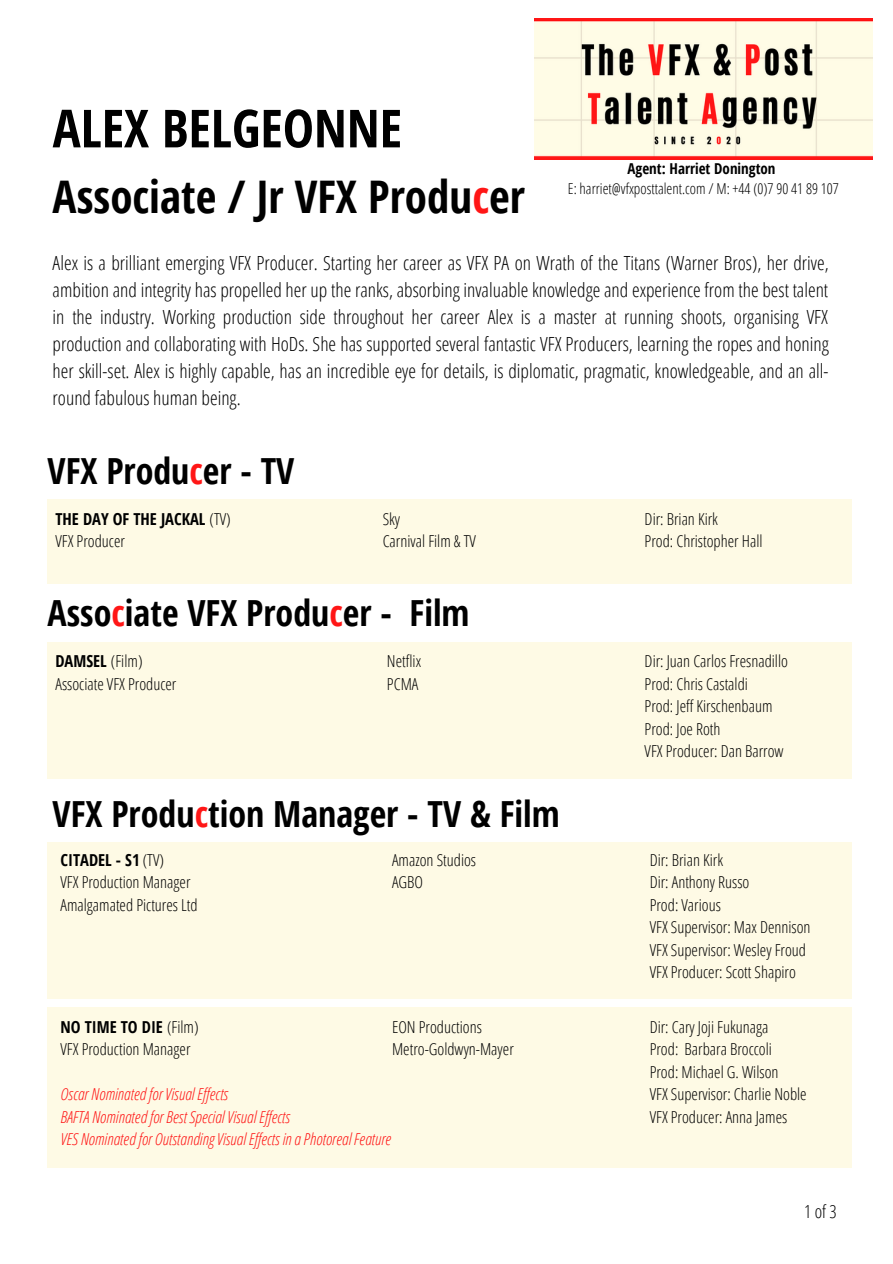
<style>
.page{position:relative;width:893px;height:1264px;background:#fff}
.page>*{position:absolute;margin:0;border:0;box-sizing:border-box;transform-origin:0 0}
.t1{font:700 52.5px "Open Sans Condensed";color:#000}
.t2{font:700 45px "Open Sans Condensed";color:#000}
.t3{font:700 36px "Open Sans Condensed";color:#000}
.t4{font:300 19.5px/27px "Open Sans Condensed";color:#000;text-align:justify}
.t5{font:300 18px "Open Sans Condensed";color:#000}
.t6{font:300 16.5px "Open Sans Condensed";color:#000}
.t7{font:italic 300 16.5px "Open Sans Condensed";color:#ff1616}
.t8{font:700 16.5px "Open Sans Condensed";color:#000}
.t9{font:300 15px "Open Sans Condensed";color:#000}
.t10{font:700 15px "Open Sans Condensed";color:#000}
.s1{color:#ff1616}
.s2{font-weight:300}
</style>
<div class="page">
<img style="left:534px;top:19px;width:338px;height:140px">
<div style="left:48px;top:842px;width:804px;height:157px;background:#fefae5"></div>
<div style="left:48px;top:1007px;width:804px;height:161px;background:#fefae5"></div>
<div style="left:48px;top:642px;width:804px;height:136px;background:#fefae5"></div>
<div style="left:48px;top:499px;width:804px;height:84px;background:#fefae5"></div>
<p class="t1" style="left:53px;top:91px;width:351px">ALEX BELGEONNE</p>
<p class="t2" style="left:53px;top:164px;width:473px">Associate / Jr VFX Produ<span class="s1">c</span>er</p>
<p class="t10" style="left:627px;top:158px;width:149px">Agent: Harriet Donington</p>
<p class="t9" style="left:568px;top:178px;width:272px">E: harriet@vfxposttalent.com / M: +44 (0)7 90 41 89 107</p>
<p class="t4" style="left:53px;top:249px;width:777px">Alex is a brilliant emerging VFX Producer. Starting her career as VFX PA on Wrath of the Titans (Warner Bros), her drive, ambition and integrity has propelled her up the ranks, absorbing invaluable knowledge and experience from the best talent in the industry. Working production side throughout her career Alex is a master at running shoots, organising VFX production and collaborating with HoDs. She has supported several fantastic VFX Producers, learning the ropes and honing her skill-set. Alex is highly capable, has an incredible eye for details, is diplomatic, pragmatic, knowledgeable, and an all&shy;round fabulous human being.</p>
<p class="t3" style="left:48px;top:445px;width:248px">VFX Produ<span class="s1">c</span>er - TV</p>
<p class="t8" style="left:55px;top:507px;width:177px">THE DAY OF THE JACKAL <span class="s2">(TV)</span></p>
<p class="t6" style="left:55px;top:529px;width:71px">VFX Producer</p>
<p class="t6" style="left:383px;top:507px;width:19px">Sky</p>
<p class="t6" style="left:383px;top:529px;width:95px">Carnival Film &amp; TV</p>
<p class="t3" style="left:48px;top:587px;width:423px">Asso<span class="s1">c</span>iate VFX Produ<span class="s1">c</span>er - Film</p>
<p class="t8" style="left:55px;top:649px;width:89px">DAMSEL <span class="s2">(Film)</span></p>
<p class="t6" style="left:55px;top:672px;width:122px">Associate VFX Producer</p>
<p class="t6" style="left:387px;top:649px;width:36px">Netflix</p>
<p class="t6" style="left:387px;top:672px;width:33px">PCMA</p>
<p class="t3" style="left:53px;top:788px;width:508px">VFX Produ<span class="s1">c</span>tion Manager - TV &amp; Film</p>
<p class="t8" style="left:60px;top:848px;width:105px">CITADEL - S1 <span class="s2">(TV)</span></p>
<p class="t6" style="left:60px;top:870px;width:131px">VFX Production Manager</p>
<p class="t6" style="left:60px;top:893px;width:139px">Amalgamated Pictures Ltd</p>
<p class="t6" style="left:392px;top:848px;width:86px">Amazon Studios</p>
<p class="t6" style="left:392px;top:870px;width:33px">AGBO</p>
<p class="t8" style="left:60px;top:1015px;width:140px">NO TIME TO DIE <span class="s2">(Film)</span></p>
<p class="t6" style="left:60px;top:1037px;width:131px">VFX Production Manager</p>
<p class="t7" style="left:60px;top:1082px;width:169px">Oscar Nominatedfor Visual Ef ects</p>
<p class="t7" style="left:60px;top:1105px;width:231px">BAFTA Nominatedfor Best Special Visual Ef ects</p>
<p class="t7" style="left:60px;top:1127px;width:332px">VES Nominatedfor Outstanding Visual Ef ects in a Photoreal Feature</p>
<p class="t6" style="left:392px;top:1015px;width:91px">EON Productions</p>
<p class="t6" style="left:392px;top:1037px;width:123px">Metro-Goldwyn-Mayer</p>
<p class="t6" style="left:644px;top:507px;width:75px">Dir: Brian Kirk</p>
<p class="t6" style="left:644px;top:529px;width:119px">Prod: Christopher Hall</p>
<p class="t6" style="left:644px;top:649px;width:145px">Dir: Juan Carlos Fresnadillo</p>
<p class="t6" style="left:644px;top:672px;width:105px">Prod: Chris Castaldi</p>
<p class="t6" style="left:644px;top:694px;width:129px">Prod: Jeff Kirschenbaum</p>
<p class="t6" style="left:644px;top:717px;width:77px">Prod: Joe Roth</p>
<p class="t6" style="left:644px;top:739px;width:140px">VFX Producer: Dan Barrow</p>
<p class="t6" style="left:649px;top:848px;width:75px">Dir: Brian Kirk</p>
<p class="t6" style="left:649px;top:870px;width:101px">Dir: Anthony Russo</p>
<p class="t6" style="left:649px;top:893px;width:73px">Prod: Various</p>
<p class="t6" style="left:649px;top:915px;width:162px">VFX Supervisor: Max Dennison</p>
<p class="t6" style="left:649px;top:938px;width:158px">VFX Supervisor: Wesley Froud</p>
<p class="t6" style="left:649px;top:960px;width:148px">VFX Producer: Scott Shapiro</p>
<p class="t6" style="left:649px;top:1015px;width:120px">Dir: Cary Joji Fukunaga</p>
<p class="t6" style="left:649px;top:1037px;width:124px">Prod: Barbara Broccoli</p>
<p class="t6" style="left:649px;top:1060px;width:130px">Prod: Michael G. Wilson</p>
<p class="t6" style="left:649px;top:1082px;width:158px">VFX Supervisor: Charlie Noble</p>
<p class="t6" style="left:649px;top:1105px;width:139px">VFX Producer: Anna James</p>
<p class="t5" style="left:804px;top:1198px;width:34px">1 of 3</p>
</div>
